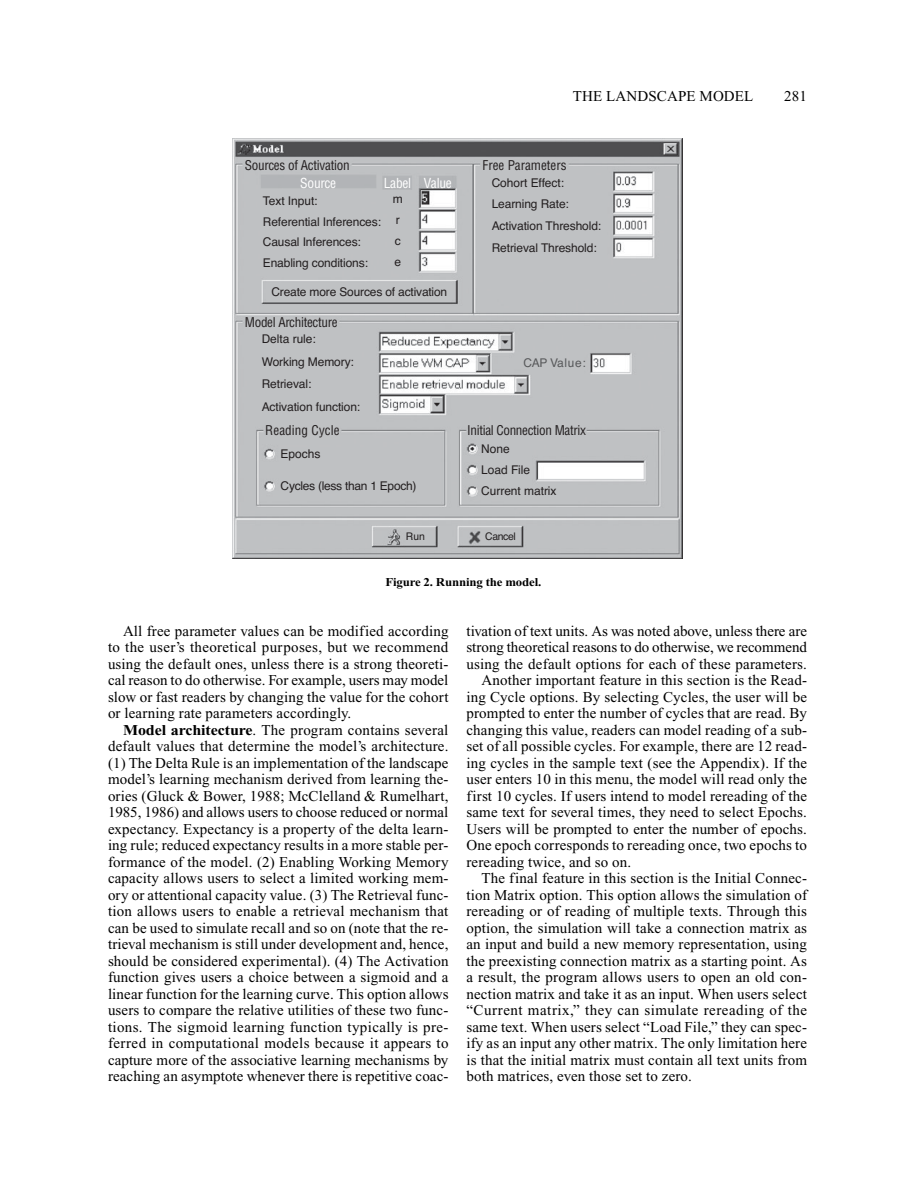
<style>
.page{position:relative;width:918px;height:1188px;background:#fff}
.page>*{position:absolute;margin:0;border:0;box-sizing:border-box;transform-origin:0 0}
.t1{font:15px/16.5px "Times New Roman";letter-spacing:.01em;color:#000;text-align:justify}
.t2{font:15px "Times New Roman";letter-spacing:.03em;color:#000}
.t3{font:condensed 13.5px "Helvetica";letter-spacing:-.02em;color:#fff}
.t4{font:condensed 13.2px "Helvetica";letter-spacing:-.02em;color:#231f20}
.t5{font:condensed 13.2px "Helvetica";color:#231f20}
.t6{font:condensed 13.2px "Helvetica";letter-spacing:.005em;color:#231f20}
.t7{font:12px/21px "Helvetica";letter-spacing:-.01em;color:#231f20}
.t8{font:700 12px "Times New Roman";letter-spacing:-.01em;color:#000;scale:1.07 1}
.t9{font:12px "Helvetica";letter-spacing:.015em;color:#58595b}
.t10{font:10.5px "Helvetica";letter-spacing:-.04em;color:#231f20}
.s1{font-weight:700}
</style>
<div class="page">
<img style="left:232px;top:139px;width:451px;height:419px">
<p class="t1" style="left:573px;top:89px;width:182px">THE LANDSCAPE MODEL</p>
<p class="t1" style="left:784px;top:89px;width:24px">281</p>
<p class="t4" style="left:245px;top:160px;width:106px">Sources of Activation</p>
<p class="t3" style="left:300px;top:177px;width:37px">Source</p>
<p class="t3" style="left:384px;top:177px;width:70px">Label Value</p>
<p class="t7" style="left:263px;top:192px;width:120px;line-height:20.5px">Text Input:<br>Referential Inferences:<br>Causal Inferences:<br>Enabling conditions:</p>
<p class="t7" style="left:393px;top:190px;width:12px">m r c e</p>
<p class="t7" style="left:271px;top:283px;width:177px">Create more Sources of activation</p>
<p class="t4" style="left:245px;top:317px;width:94px">Model Architecture</p>
<p class="t7" style="left:262px;top:329px;width:100px;line-height:22.5px">Delta rule:<br>Working Memory:<br>Retrieval:<br>Activation function:</p>
<p class="t6" style="left:265px;top:425px;width:76px">Reading Cycle</p>
<p class="t7" style="left:281px;top:444px;width:41px">Epochs</p>
<p class="t7" style="left:281px;top:476px;width:137px">Cycles (less than 1 Epoch)</p>
<p class="t5" style="left:483px;top:160px;width:85px">Free Parameters</p>
<p class="t7" style="left:492px;top:173px;width:111px;line-height:21.8px">Cohort Effect:<br>Learning Rate:<br>Activation Threshold:<br>Retrieval Threshold:</p>
<p class="t9" style="left:524px;top:359px;width:64px">CAP Value:</p>
<p class="t4" style="left:467px;top:425px;width:120px">Initial Connection Matrix</p>
<p class="t7" style="left:481px;top:439px;width:77px">None<br>Load File<br>Current matrix</p>
<p class="t10" style="left:485px;top:532px;width:32px">Cancel</p>
<p class="t10" style="left:406px;top:532px;width:21px">Run</p>
<p class="t8" style="left:386px;top:578px;width:147px">Figure 2. Running the model.</p>
<p class="t1" style="left:108px;top:624px;width:342px;text-indent:15px">All free parameter values can be modified according to the user’s theoretical purposes, but we recommend using the default ones, unless there is a strong theoreti&shy;cal reason to do otherwise. For example, users may model slow or fast readers by changing the value for the cohort or learning rate parameters accordingly.</p>
<p class="t1" style="left:108px;top:723px;width:342px;text-indent:15px"><span class="s1">Model architecture</span>. The program contains several default values that determine the model’s architecture. (1) The Delta Rule is an implementation of the landscape model’s learning mechanism derived from learning the&shy;ories (Gluck &amp; Bower, 1988; McClelland &amp; Rumelhart, 1985, 1986) and allows users to choose reduced or normal expectancy. Expectancy is a property of the delta learn&shy;ing rule; reduced expectancy results in a more stable per&shy;formance of the model. (2) Enabling Working Memory capacity allows users to select a limited working mem&shy;ory or attentional capacity value. (3) The Retrieval func&shy;tion allows users to enable a retrieval mechanism that can be used to simulate recall and so on (note that the re&shy;trieval mechanism is still under development and, hence, should be considered experimental). (4) The Activation function gives users a choice between a sigmoid and a linear function for the learning curve. This option allows users to compare the relative utilities of these two func&shy;tions. The sigmoid learning function typically is pre&shy;ferred in computational models because it appears to capture more of the associative learning mechanisms by reaching an asymptote whenever there is repetitive coac-</p>
<p class="t1" style="left:467px;top:624px;width:342px">tivation of text units. As was noted above, unless there are</p>
<p class="t1" style="left:467px;top:640px;width:342px">strong theoretical reasons to do otherwise, we recommend</p>
<p class="t1" style="left:467px;top:657px;width:342px">using the default options for each of these parameters.</p>
<p class="t1" style="left:482px;top:673px;width:327px">Another important feature in this section is the Read-</p>
<p class="t1" style="left:467px;top:690px;width:342px">ing Cycle options. By selecting Cycles, the user will be</p>
<p class="t1" style="left:467px;top:706px;width:342px">prompted to enter the number of cycles that are read. By</p>
<p class="t1" style="left:467px;top:723px;width:342px">changing this value, readers can model reading of a sub-</p>
<p class="t1" style="left:467px;top:739px;width:342px">set of all possible cycles. For example, there are 12 read-</p>
<p class="t1" style="left:467px;top:756px;width:342px">ing cycles in the sample text (see the Appendix). If the</p>
<p class="t1" style="left:467px;top:772px;width:342px">user enters 10 in this menu, the model will read only the</p>
<p class="t1" style="left:467px;top:789px;width:342px">first 10 cycles. If users intend to model rereading of the</p>
<p class="t1" style="left:467px;top:805px;width:342px">same text for several times, they need to select Epochs.</p>
<p class="t1" style="left:467px;top:822px;width:342px">Users will be prompted to enter the number of epochs.</p>
<p class="t1" style="left:467px;top:838px;width:342px">One epoch corresponds to rereading once, two epochs to</p>
<p class="t1" style="left:467px;top:855px;width:166px">rereading twice, and so on.</p>
<p class="t1" style="left:482px;top:871px;width:327px">The final feature in this section is the Initial Connec-</p>
<p class="t1" style="left:467px;top:888px;width:342px">tion Matrix option. This option allows the simulation of</p>
<p class="t1" style="left:467px;top:904px;width:342px">rereading or of reading of multiple texts. Through this</p>
<p class="t1" style="left:467px;top:921px;width:342px">option, the simulation will take a connection matrix as</p>
<p class="t1" style="left:467px;top:937px;width:342px">an input and build a new memory representation, using</p>
<p class="t1" style="left:467px;top:954px;width:342px">the preexisting connection matrix as a starting point. As</p>
<p class="t1" style="left:467px;top:970px;width:342px">a result, the program allows users to open an old con-</p>
<p class="t1" style="left:467px;top:987px;width:342px">nection matrix and take it as an input. When users select</p>
<p class="t2" style="left:467px;top:1005px;width:342px">“Current matrix,” they can simulate rereading of the</p>
<p class="t1" style="left:467px;top:1020px;width:342px">same text. When users select “Load File,” they can spec-</p>
<p class="t1" style="left:467px;top:1036px;width:342px">ify as an input any other matrix. The only limitation here</p>
<p class="t1" style="left:467px;top:1053px;width:342px">is that the initial matrix must contain all text units from</p>
<p class="t1" style="left:467px;top:1069px;width:227px">both matrices, even those set to zero.</p>
</div>
